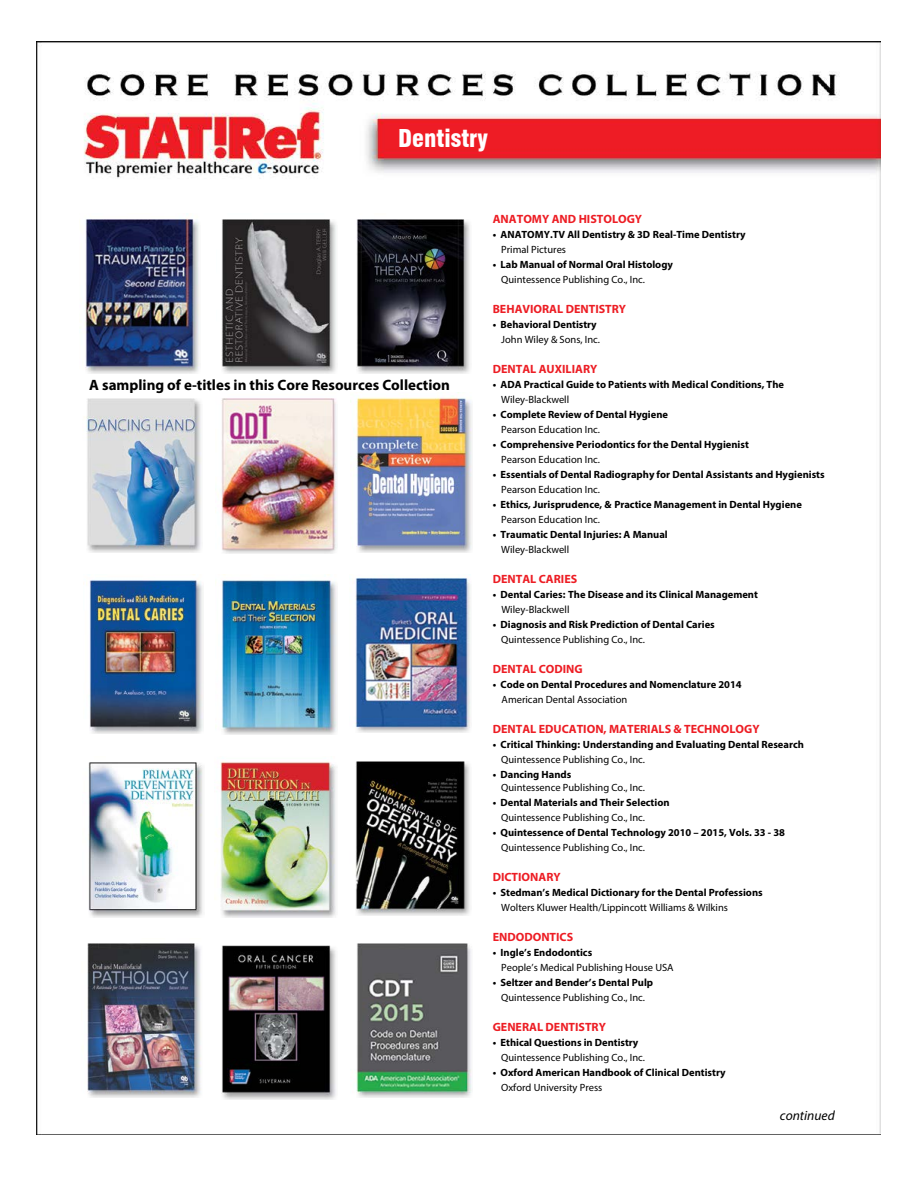
<style>
.page{position:relative;width:918px;height:1188px;background:#fff}
.page>*{position:absolute;margin:0;border:0;box-sizing:border-box;transform-origin:0 0}
.t1{font:900 condensed 24px "Swiss 721 BT";color:#fff}
.t2{font:700 15px "Myriad Pro";color:#000}
.t3{font:italic 13.5px "Myriad Pro";color:#000}
.t4{font:700 12px "Myriad Pro";color:#ed1d24}
.t5{font:700 10.5px "Myriad Pro";color:#000}
.t6{font:10.5px "Myriad Pro";color:#000}
</style>
<div class="page">
<img style="left:36px;top:42px;width:845px;height:1092px">
<div style="left:79px;top:213px;width:131px;height:170px;background:#fff"></div>
<img style="left:85px;top:219px;width:115px;height:155px">
<div style="left:216px;top:213px;width:131px;height:170px;background:#fff"></div>
<img style="left:221px;top:219px;width:115px;height:155px">
<div style="left:352px;top:214px;width:131px;height:170px;background:#fff"></div>
<img style="left:356px;top:219px;width:114px;height:155px">
<div style="left:82px;top:391px;width:131px;height:170px;background:#fff"></div>
<img style="left:86px;top:398px;width:116px;height:154px">
<div style="left:82px;top:575px;width:131px;height:170px;background:#fff"></div>
<img style="left:86px;top:580px;width:117px;height:153px">
<div style="left:82px;top:756px;width:131px;height:170px;background:#fff"></div>
<img style="left:88px;top:762px;width:115px;height:156px">
<div style="left:81px;top:939px;width:131px;height:170px;background:#fff"></div>
<img style="left:87px;top:943px;width:114px;height:155px">
<div style="left:215px;top:391px;width:130px;height:170px;background:#fff"></div>
<img style="left:221px;top:398px;width:116px;height:155px">
<div style="left:215px;top:574px;width:130px;height:170px;background:#fff"></div>
<img style="left:221px;top:574px;width:116px;height:160px">
<div style="left:215px;top:756px;width:130px;height:170px;background:#fff"></div>
<img style="left:220px;top:761px;width:116px;height:156px">
<div style="left:214px;top:938px;width:130px;height:170px;background:#fff"></div>
<img style="left:221px;top:945px;width:115px;height:154px">
<div style="left:345px;top:392px;width:131px;height:170px;background:#fff"></div>
<img style="left:356px;top:392px;width:116px;height:161px">
<div style="left:345px;top:574px;width:131px;height:170px;background:#fff"></div>
<img style="left:355px;top:577px;width:116px;height:156px">
<div style="left:345px;top:757px;width:131px;height:170px;background:#fff"></div>
<img style="left:355px;top:761px;width:115px;height:155px">
<div style="left:344px;top:938px;width:131px;height:170px;background:#fff"></div>
<img style="left:356px;top:943px;width:116px;height:155px">
<h1 class="t1" style="left:398px;top:124px;width:91px">Dentistry</h1>
<h2 class="t2" style="left:89px;top:375px;width:362px">A sampling of e-titles in this Core Resources Collection</h2>
<p class="t4" style="left:493px;top:211px;width:151px">ANATOMY AND HISTOLOGY</p>
<p class="t5" style="left:493px;top:227px;width:254px">• ANATOMY.TV All Dentistry &amp; 3D Real-Time Dentistry</p>
<p class="t6" style="left:501px;top:243px;width:66px">Primal Pictures</p>
<p class="t5" style="left:493px;top:257px;width:182px">• Lab Manual of Normal Oral Histology</p>
<p class="t6" style="left:501px;top:273px;width:145px">Quintessence Publishing Co., Inc.</p>
<p class="t4" style="left:493px;top:301px;width:135px">BEHAVIORAL DENTISTRY</p>
<p class="t5" style="left:493px;top:317px;width:106px">• Behavioral Dentistry</p>
<p class="t6" style="left:501px;top:333px;width:100px">John Wiley &amp; Sons, Inc.</p>
<p class="t4" style="left:493px;top:361px;width:106px">DENTAL AUXILIARY</p>
<p class="t5" style="left:493px;top:377px;width:293px">• ADA Practical Guide to Patients with Medical Conditions, The</p>
<p class="t6" style="left:501px;top:393px;width:70px">Wiley-Blackwell</p>
<p class="t5" style="left:493px;top:407px;width:177px">• Complete Review of Dental Hygiene</p>
<p class="t6" style="left:501px;top:423px;width:100px">Pearson Education Inc.</p>
<p class="t5" style="left:493px;top:437px;width:258px">• Comprehensive Periodontics for the Dental Hygienist</p>
<p class="t6" style="left:501px;top:453px;width:100px">Pearson Education Inc.</p>
<p class="t5" style="left:493px;top:467px;width:333px">• Essentials of Dental Radiography for Dental Assistants and Hygienists</p>
<p class="t6" style="left:501px;top:483px;width:100px">Pearson Education Inc.</p>
<p class="t5" style="left:493px;top:497px;width:311px">• Ethics, Jurisprudence, &amp; Practice Management in Dental Hygiene</p>
<p class="t6" style="left:501px;top:513px;width:100px">Pearson Education Inc.</p>
<p class="t5" style="left:493px;top:527px;width:177px">• Traumatic Dental Injuries: A Manual</p>
<p class="t6" style="left:501px;top:543px;width:70px">Wiley-Blackwell</p>
<p class="t4" style="left:493px;top:571px;width:86px">DENTAL CARIES</p>
<p class="t5" style="left:493px;top:587px;width:267px">• Dental Caries: The Disease and its Clinical Management</p>
<p class="t6" style="left:501px;top:603px;width:70px">Wiley-Blackwell</p>
<p class="t5" style="left:493px;top:617px;width:224px">• Diagnosis and Risk Prediction of Dental Caries</p>
<p class="t6" style="left:501px;top:633px;width:145px">Quintessence Publishing Co., Inc.</p>
<p class="t4" style="left:493px;top:661px;width:92px">DENTAL CODING</p>
<p class="t5" style="left:493px;top:677px;width:250px">• Code on Dental Procedures and Nomenclature 2014</p>
<p class="t6" style="left:502px;top:693px;width:127px">American Dental Association</p>
<p class="t4" style="left:493px;top:721px;width:268px">DENTAL EDUCATION, MATERIALS &amp; TECHNOLOGY</p>
<p class="t5" style="left:493px;top:737px;width:313px">• Critical Thinking: Understanding and Evaluating Dental Research</p>
<p class="t6" style="left:501px;top:753px;width:145px">Quintessence Publishing Co., Inc.</p>
<p class="t5" style="left:493px;top:767px;width:80px">• Dancing Hands</p>
<p class="t6" style="left:501px;top:781px;width:145px">Quintessence Publishing Co., Inc.</p>
<p class="t5" style="left:493px;top:796px;width:178px">• Dental Materials and Their Selection</p>
<p class="t6" style="left:501px;top:811px;width:145px">Quintessence Publishing Co., Inc.</p>
<p class="t5" style="left:493px;top:826px;width:294px">• Quintessence of Dental Technology 2010 – 2015, Vols. 33 - 38</p>
<p class="t6" style="left:501px;top:841px;width:145px">Quintessence Publishing Co., Inc.</p>
<p class="t4" style="left:493px;top:869px;width:70px">DICTIONARY</p>
<p class="t5" style="left:493px;top:886px;width:271px">• Stedman’s Medical Dictionary for the Dental Professions</p>
<p class="t6" style="left:501px;top:901px;width:228px">Wolters Kluwer Health/Lippincott Williams &amp; Wilkins</p>
<p class="t4" style="left:493px;top:929px;width:82px">ENDODONTICS</p>
<p class="t5" style="left:493px;top:946px;width:101px">• Ingle’s Endodontics</p>
<p class="t6" style="left:501px;top:961px;width:174px">People’s Medical Publishing House USA</p>
<p class="t5" style="left:493px;top:976px;width:162px">• Seltzer and Bender’s Dental Pulp</p>
<p class="t6" style="left:501px;top:991px;width:145px">Quintessence Publishing Co., Inc.</p>
<p class="t4" style="left:493px;top:1019px;width:115px">GENERAL DENTISTRY</p>
<p class="t5" style="left:493px;top:1036px;width:147px">• Ethical Questions in Dentistry</p>
<p class="t6" style="left:501px;top:1051px;width:145px">Quintessence Publishing Co., Inc.</p>
<p class="t5" style="left:493px;top:1066px;width:234px">• Oxford American Handbook of Clinical Dentistry</p>
<p class="t6" style="left:501px;top:1081px;width:103px">Oxford University Press</p>
<p class="t3" style="left:780px;top:1108px;width:56px">continued</p>
</div>
